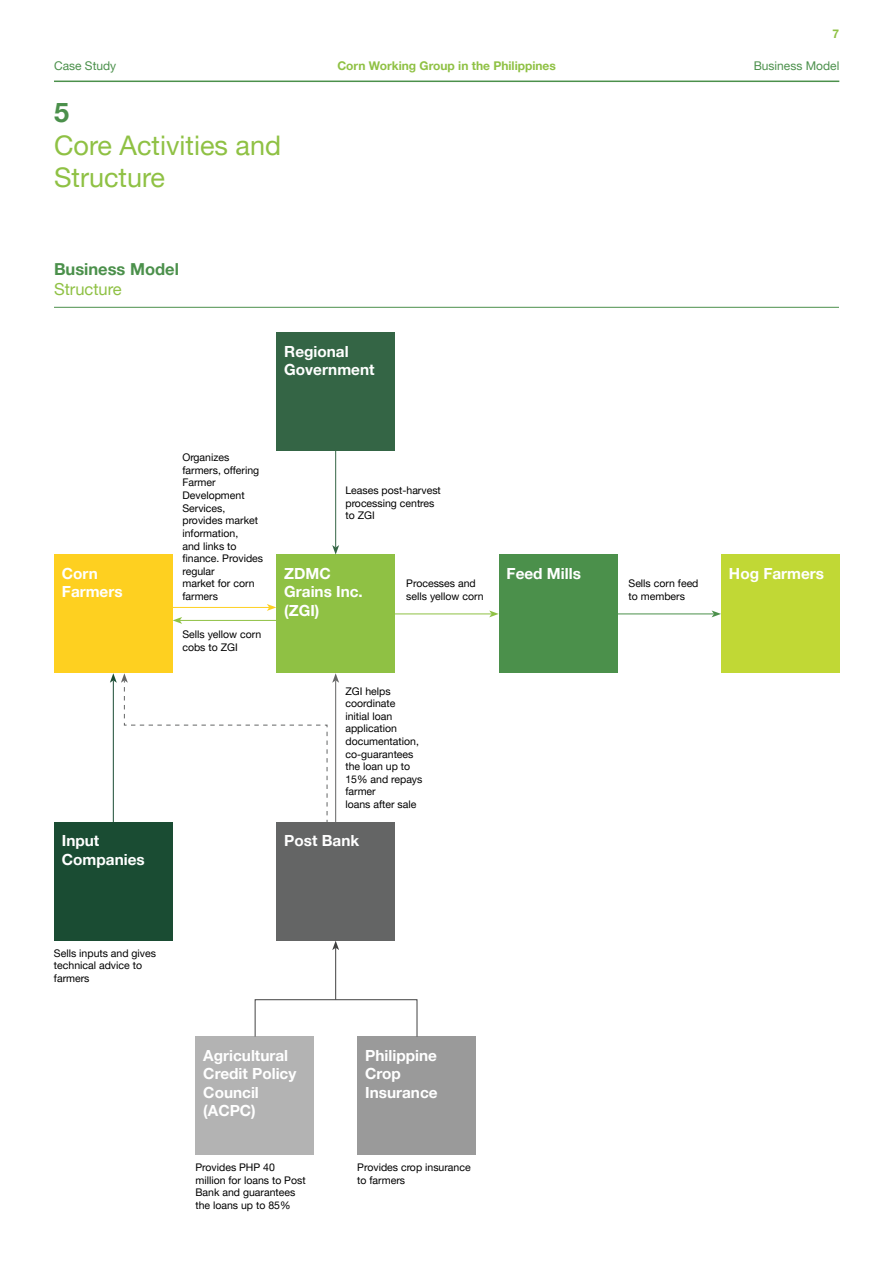
<style>
.page{position:relative;width:893px;height:1263px;background:#fff}
.page>*{position:absolute;margin:0;border:0;box-sizing:border-box;transform-origin:0 0}
.t1{font:27px/32.4px "Helvetica Neue LT Pro";color:#8fc144}
.t2{font:700 27px "Helvetica Neue LT Pro";color:#4b904b}
.t3{font:700 16.5px "Helvetica Neue LT Pro";color:#4b904b}
.t4{font:16.5px "Helvetica Neue LT Pro";color:#8fc144}
.t5{font:700 15.3px/18.5px "Helvetica Neue LT Pro";color:#fff}
.t6{font:700 12px "Helvetica Neue LT Pro";color:#8fc144}
.t7{font:12px "Helvetica Neue LT Pro";color:#4b904b}
.t8{font:10.5px/12.6px "Helvetica Neue LT Pro";color:#000}
</style>
<div class="page">
<hr style="left:54px;top:81px;width:785px;height:1px;background:#4b904b">
<hr style="left:54px;top:307px;width:785px;height:1px;background:#4b904b">
<div style="left:54px;top:555px;width:119px;height:118px;background:#fed020"></div>
<div style="left:54px;top:822px;width:119px;height:119px;background:#1a4c33"></div>
<div style="left:276px;top:332px;width:119px;height:119px;background:#346545"></div>
<div style="left:276px;top:555px;width:119px;height:118px;background:#8fc144"></div>
<div style="left:276px;top:822px;width:119px;height:119px;background:#646565"></div>
<div style="left:499px;top:555px;width:118px;height:118px;background:#4b904b"></div>
<div style="left:721px;top:555px;width:119px;height:118px;background:#c1d835"></div>
<hr style="left:173px;top:607px;width:96px;height:1px;background:#fed020">
<svg style="left:267px;top:604px;width:9px;height:7px"></svg>
<hr style="left:180px;top:620px;width:96px;height:1px;background:#8fc144">
<svg style="left:173px;top:617px;width:9px;height:7px"></svg>
<hr style="left:335px;top:948px;width:1px;height:51px;background:#000">
<svg style="left:332px;top:941px;width:7px;height:9px"></svg>
<hr style="left:335px;top:451px;width:1px;height:96px;background:#346545">
<svg style="left:332px;top:545px;width:7px;height:10px"></svg>
<hr style="left:395px;top:613px;width:97px;height:1px;background:#8fc144">
<svg style="left:489px;top:610px;width:10px;height:7px"></svg>
<hr style="left:617px;top:613px;width:97px;height:1px;background:#4b904b">
<svg style="left:712px;top:610px;width:9px;height:7px"></svg>
<div style="left:195px;top:1036px;width:119px;height:119px;background:#b3b3b3"></div>
<div style="left:357px;top:1036px;width:119px;height:119px;background:#9a9a9a"></div>
<svg style="left:110px;top:673px;width:229px;height:149px"></svg>
<p class="t6" style="left:833px;top:27px;width:8px">7</p>
<p class="t6" style="left:337px;top:58px;width:220px">Corn Working Group in the Philippines</p>
<p class="t7" style="left:54px;top:58px;width:64px">Case Study</p>
<p class="t7" style="left:754px;top:58px;width:87px">Business Model</p>
<h1 class="t2" style="left:54px;top:96px;width:17px">5</h1>
<h1 class="t1" style="left:54px;top:128px;width:229px">Core Activities and<br>Structure</h1>
<h2 class="t3" style="left:54px;top:259px;width:126px">Business Model</h2>
<h2 class="t4" style="left:54px;top:279px;width:69px">Structure</h2>
<h3 class="t5" style="left:284px;top:342px;width:92px">Regional<br>Government</h3>
<h3 class="t5" style="left:62px;top:564px;width:62px">Corn<br>Farmers</h3>
<h3 class="t5" style="left:62px;top:831px;width:84px">Input<br>Companies</h3>
<p class="t8" style="left:182px;top:451px;width:82px">Organizes farmers, offering<br>Farmer<br>Development<br>Services, provides market information,<br>and links to finance. Provides regular<br>market for corn farmers</p>
<p class="t8" style="left:182px;top:628px;width:80px">Sells yellow corn cobs to ZGI</p>
<p class="t8" style="left:345px;top:484px;width:97px">Leases post-harvest processing centres to ZGI</p>
<h3 class="t5" style="left:284px;top:564px;width:80px">ZDMC<br>Grains Inc. (ZGI)</h3>
<p class="t8" style="left:406px;top:577px;width:79px">Processes and sells yellow corn</p>
<p class="t8" style="left:345px;top:684px;width:79px">ZGI helps coordinate<br>initial loan application documentation, co-guarantees the loan up to<br>15% and repays farmer<br>loans after sale</p>
<h3 class="t5" style="left:284px;top:831px;width:76px">Post Bank</h3>
<h3 class="t5" style="left:507px;top:564px;width:76px">Feed Mills</h3>
<h3 class="t5" style="left:729px;top:564px;width:97px">Hog Farmers</h3>
<p class="t8" style="left:628px;top:577px;width:71px">Sells corn feed to members</p>
<p class="t8" style="left:54px;top:946px;width:104px">Sells inputs and gives technical advice to farmers</p>
<h3 class="t5" style="left:203px;top:1046px;width:95px">Agricultural<br>Credit Policy<br>Council (ACPC)</h3>
<h3 class="t5" style="left:365px;top:1046px;width:74px">Philippine<br>Crop<br>Insurance</h3>
<p class="t8" style="left:195px;top:1161px;width:112px">Provides PHP 40 million for loans to Post<br>Bank and guarantees the loans up to 85%</p>
<p class="t8" style="left:357px;top:1161px;width:115px">Provides crop insurance to farmers</p>
</div>
